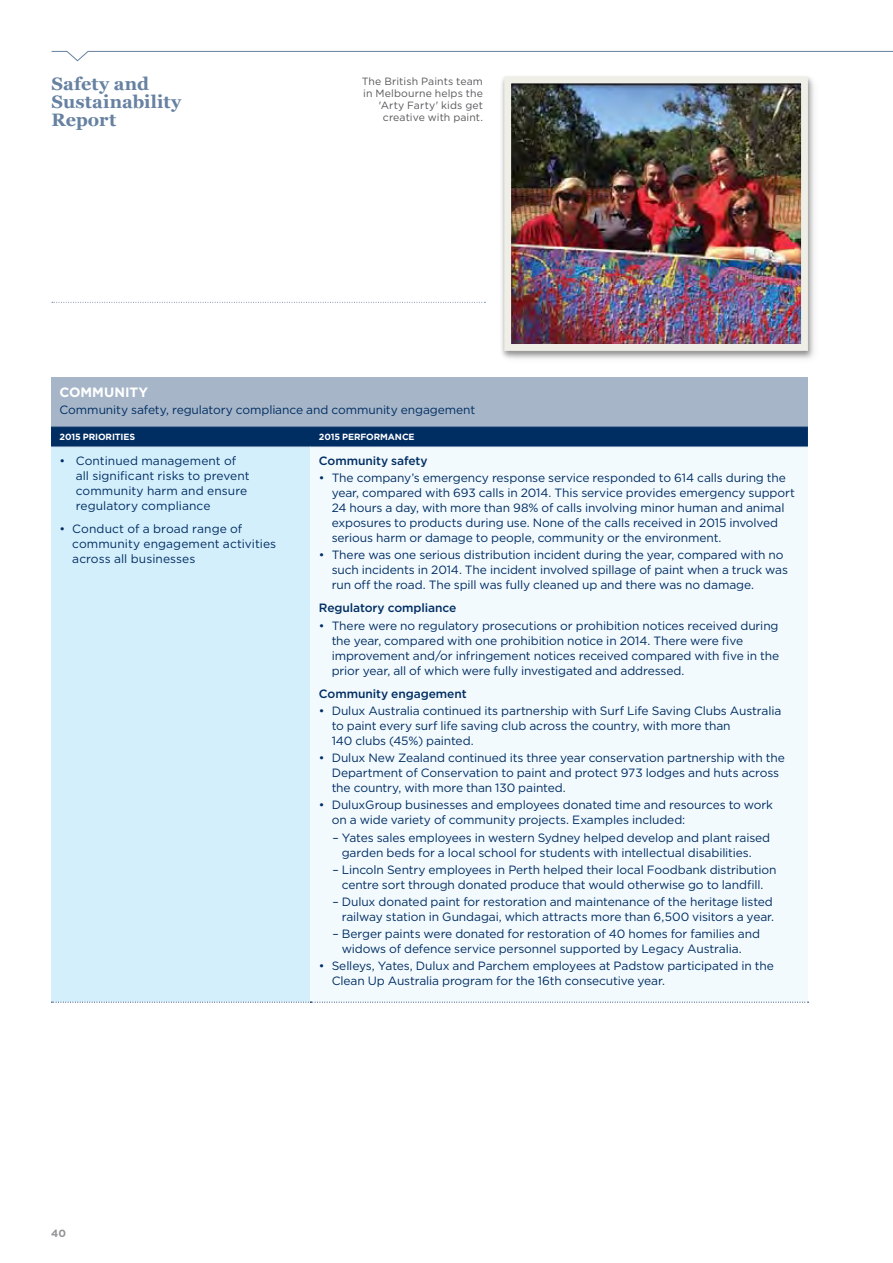
<style>
.page{position:relative;width:893px;height:1263px;background:#fff}
.page>*{position:absolute;margin:0;border:0;box-sizing:border-box;transform-origin:0 0}
.t1{font:700 18px/18px "Georgia";color:#6681a1}
._03_heading_lvl_3{font:700 13.5px "Gotham";color:#fff}
._05_body_text{font:12px/15px "Gotham";letter-spacing:-.01em;color:#002d62}
._03_heading_lvl_3-2{font:12px "Gotham";letter-spacing:-.005em;color:#002d62}
._05_body_text-2{font:500 12px "Gotham";letter-spacing:-.005em;color:#002d62}
._04_body_text{font:10.5px/12px "Gotham";letter-spacing:.01em;color:#58595b;text-align:right}
.t2{font:700 10.5px "Gotham";color:#939598}
._11_table_heading{font:700 9px "Gotham";letter-spacing:-.01em;color:#fff}
</style>
<div class="page">
<div style="left:51px;top:377px;width:757px;height:50px;background:#a6b6c8"></div>
<div style="left:51px;top:427px;width:757px;height:19px;background:#002d62"></div>
<div style="left:51px;top:447px;width:259px;height:555px;background:#d4effc"></div>
<div style="left:310px;top:447px;width:498px;height:555px;background:#f2fafe"></div>
<svg style="left:51px;top:1002px;width:757px;height:1px"></svg>
<hr style="left:51px;top:446px;width:259px;height:1px;background:#6681a1">
<hr style="left:310px;top:446px;width:498px;height:1px;background:#6681a1">
<hr style="left:51px;top:426px;width:259px;height:1px;background:#6681a1">
<hr style="left:310px;top:426px;width:498px;height:1px;background:#6681a1">
<svg style="left:52px;top:302px;width:433px;height:1px"></svg>
<svg style="left:51px;top:51px;width:842px;height:11px"></svg>
<div style="left:499px;top:74px;width:315px;height:286px;background:#000;opacity:.4"></div>
<div style="left:504px;top:77px;width:304px;height:274px;border:7px solid #efefe8"></div>
<p class="t1" style="left:52px;top:74px;width:131px">Safety and<br>Sustainability<br>Report</p>
<p class="_04_body_text" style="left:362px;top:75px;width:123px">The British Paints team in Melbourne helps the 'Arty Farty' kids get creative with paint.</p>
<p class="_03_heading_lvl_3" style="left:60px;top:384px;width:90px">COMMUNITY</p>
<p class="_03_heading_lvl_3-2" style="left:60px;top:402px;width:417px">Community safety, regulatory compliance and community engagement</p>
<p class="_11_table_heading" style="left:60px;top:431px;width:77px">2015 PRIORITIES</p>
<p class="_11_table_heading" style="left:319px;top:431px;width:97px">2015 PERFORMANCE</p>
<p class="_05_body_text" style="left:76px;top:453px;width:175px;text-indent:-16px">• Continued management of all significant risks to prevent community harm and ensure regulatory compliance</p>
<p class="_05_body_text" style="left:72px;top:521px;width:205px;text-indent:-13px">• Conduct of a broad range of community engagement activities across all businesses</p>
<p class="_05_body_text-2" style="left:319px;top:453px;width:110px">Community safety</p>
<p class="_05_body_text" style="left:332px;top:470px;width:465px;text-indent:-13px">• The company’s emergency response service responded to 614 calls during the year, compared with 693 calls in 2014. This service provides emergency support 24 hours a day, with more than 98% of calls involving minor human and animal exposures to products during use. None of the calls received in 2015 involved serious harm or damage to people, community or the environment.</p>
<p class="_05_body_text" style="left:332px;top:547px;width:458px;text-indent:-13px">• There was one serious distribution incident during the year, compared with no such incidents in 2014. The incident involved spillage of paint when a truck was run off the road. The spill was fully cleaned up and there was no damage.</p>
<p class="_05_body_text-2" style="left:319px;top:601px;width:139px">Regulatory compliance</p>
<p class="_05_body_text" style="left:332px;top:618px;width:449px;text-indent:-13px">• There were no regulatory prosecutions or prohibition notices received during the year, compared with one prohibition notice in 2014. There were five improvement and/or infringement notices received compared with five in the prior year, all of which were fully investigated and addressed.</p>
<p class="_05_body_text-2" style="left:319px;top:686px;width:149px">Community engagement</p>
<p class="_05_body_text" style="left:332px;top:703px;width:451px;text-indent:-13px">• Dulux Australia continued its partnership with Surf Life Saving Clubs Australia to paint every surf life saving club across the country, with more than<br>140 clubs (45%) painted.</p>
<p class="_05_body_text" style="left:332px;top:750px;width:455px;text-indent:-13px">• Dulux New Zealand continued its three year conservation partnership with the<br>Department of Conservation to paint and protect 973 lodges and huts across the country, with more than 130 painted.</p>
<p class="_05_body_text" style="left:332px;top:798px;width:443px;text-indent:-13px">• DuluxGroup businesses and employees donated time and resources to work on a wide variety of community projects. Examples included:</p>
<p class="_05_body_text" style="left:342px;top:830px;width:430px;text-indent:-9px">– Yates sales employees in western Sydney helped develop and plant raised garden beds for a local school for students with intellectual disabilities.</p>
<p class="_05_body_text" style="left:332px;top:862px;width:445px;text-align:center">– Lincoln Sentry employees in Perth helped their local Foodbank distribution centre sort through donated produce that would otherwise go to landfill.</p>
<p class="_05_body_text" style="left:332px;top:894px;width:443px;text-align:right">– Dulux donated paint for restoration and maintenance of the heritage listed railway station in Gundagai, which attracts more than 6,500 visitors a year.</p>
<p class="_05_body_text" style="left:342px;top:926px;width:420px;text-indent:-9px">– Berger paints were donated for restoration of 40 homes for families and widows of defence service personnel supported by Legacy Australia.</p>
<p class="_05_body_text" style="left:332px;top:958px;width:444px;text-indent:-13px">• Selleys, Yates, Dulux and Parchem employees at Padstow participated in the<br>Clean Up Australia program for the 16th consecutive year.</p>
<p class="t2" style="left:51px;top:1227px;width:17px">40</p>
</div>
